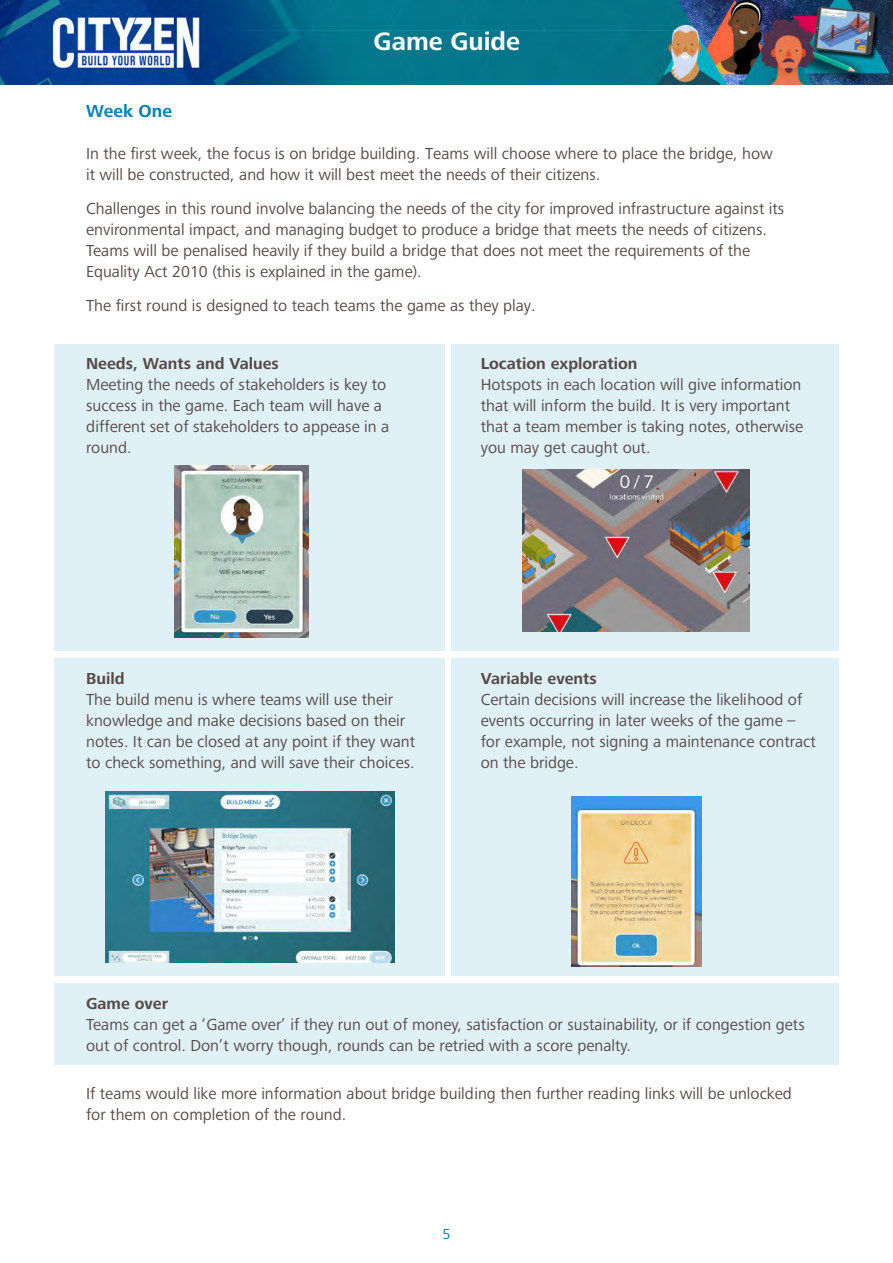
<style>
.page{position:relative;width:893px;height:1263px;background:#fff}
.page>*{position:absolute;margin:0;border:0;box-sizing:border-box;transform-origin:0 0}
.t1{font:700 26.1px "Frutiger Next";color:#fff}
.t2{font:700 18px "Frutiger Next";color:#0082ba}
.t3{font:16.5px/21px "Frutiger Next";color:#554a46}
.t4{font:700 16.5px "Frutiger Next";color:#554a46}
.t5{font:15px "Frutiger Next";color:#0082ba}
</style>
<div class="page">
<img style="left:0;top:0;width:893px;height:85px">
<div style="left:54px;top:344px;width:390px;height:307px;background:#e0f0f7"></div>
<div style="left:54px;top:983px;width:785px;height:82px;background:#e0f0f7"></div>
<div style="left:54px;top:658px;width:390px;height:318px;background:#e0f0f7"></div>
<div style="left:451px;top:344px;width:388px;height:307px;background:#e0f0f7"></div>
<div style="left:451px;top:658px;width:388px;height:318px;background:#e0f0f7"></div>
<img style="left:175px;top:465px;width:133px;height:172px">
<img style="left:106px;top:792px;width:289px;height:170px">
<img style="left:523px;top:469px;width:227px;height:162px">
<img style="left:571px;top:796px;width:130px;height:170px">
<h1 class="t1" style="left:374px;top:27px;width:148px">Game Guide</h1>
<p class="t2" style="left:86px;top:101px;width:87px">Week One</p>
<p class="t3" style="left:86px;top:143px;width:688px">In the first week, the focus is on bridge building. Teams will choose where to place the bridge, how it will be constructed, and how it will best meet the needs of their citizens.</p>
<p class="t3" style="left:86px;top:198px;width:700px">Challenges in this round involve balancing the needs of the city for improved infrastructure against its environmental impact, and managing budget to produce a bridge that meets the needs of citizens.<br>Teams will be penalised heavily if they build a bridge that does not meet the requirements of the Equality Act 2010 (this is explained in the game).</p>
<p class="t3" style="left:86px;top:295px;width:451px">The first round is designed to teach teams the game as they play.</p>
<p class="t4" style="left:86px;top:354px;width:194px">Needs, Wants and Values</p>
<p class="t3" style="left:86px;top:374px;width:305px">Meeting the needs of stakeholders is key to success in the game. Each team will have a different set of stakeholders to appease in a round.</p>
<p class="t4" style="left:481px;top:354px;width:158px">Location exploration</p>
<p class="t3" style="left:481px;top:374px;width:324px">Hotspots in each location will give information that will inform the build. It is very important that a team member is taking notes, otherwise you may get caught out.</p>
<p class="t4" style="left:86px;top:669px;width:40px">Build</p>
<p class="t3" style="left:86px;top:689px;width:331px">The build menu is where teams will use their knowledge and make decisions based on their notes. It can be closed at any point if they want to check something, and will save their choices.</p>
<p class="t4" style="left:481px;top:669px;width:118px">Variable events</p>
<p class="t3" style="left:481px;top:689px;width:337px">Certain decisions will increase the likelihood of events occurring in later weeks of the game – for example, not signing a maintenance contract on the bridge.</p>
<p class="t4" style="left:86px;top:994px;width:84px">Game over</p>
<p class="t3" style="left:86px;top:1014px;width:720px">Teams can get a ‘Game over’ if they run out of money, satisfaction or sustainability, or if congestion gets out of control. Don’t worry though, rounds can be retried with a score penalty.</p>
<p class="t3" style="left:86px;top:1083px;width:707px">If teams would like more information about bridge building then further reading links will be unlocked for them on completion of the round.</p>
<p class="t5" style="left:442px;top:1225px;width:10px">5</p>
</div>
